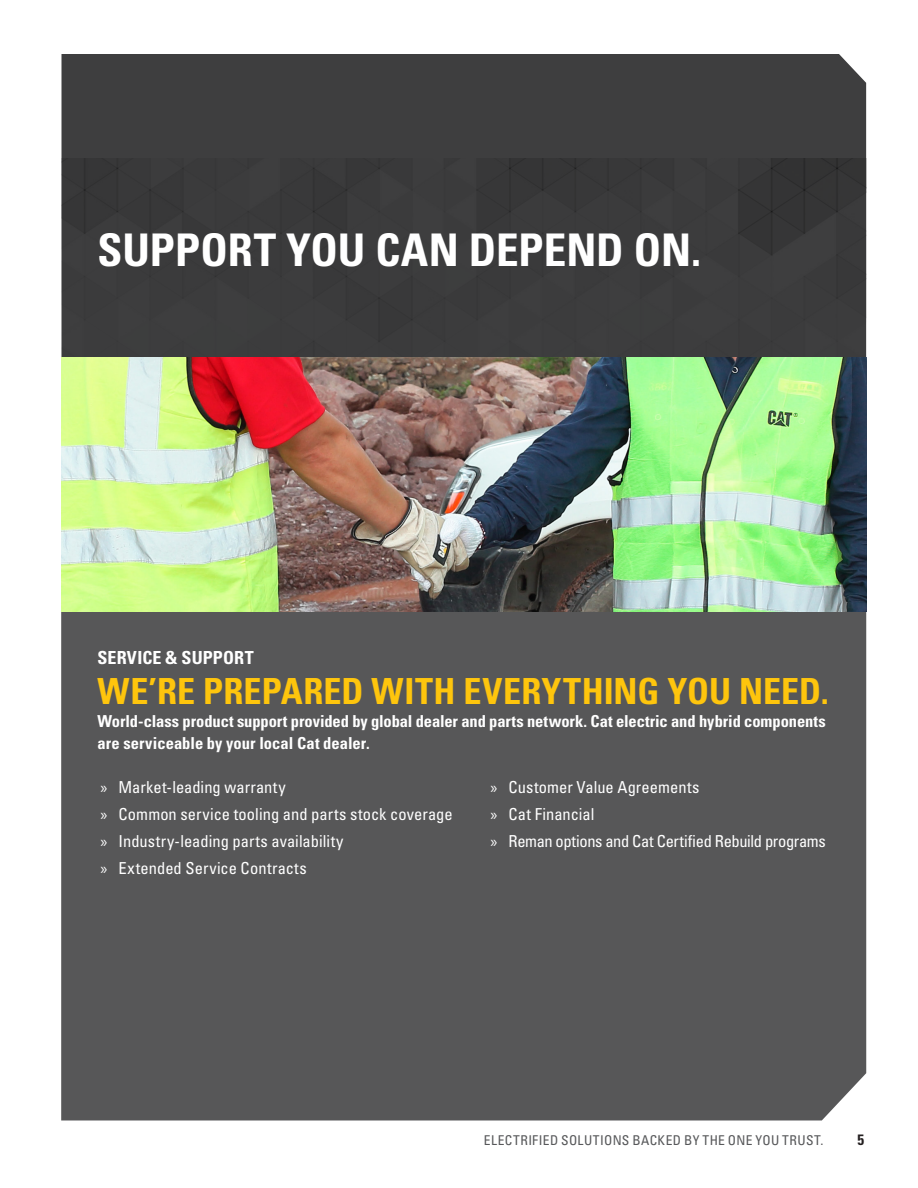
<style>
.page{position:relative;width:918px;height:1188px;background:#fff}
.page>*{position:absolute;margin:0;border:0;box-sizing:border-box;transform-origin:0 0}
.Paragraph_Style_2{font:700 condensed 45px "Univers LT Std";color:#fff}
.Paragraph_Style_2-2{font:700 condensed 36px "Univers LT Std";letter-spacing:.005em;color:#fec50d}
.Paragraph_Style_2-3{font:700 condensed 18px "Univers LT Std";letter-spacing:.01em;color:#fff}
.t1{font:condensed 16.5px "Univers LT Std";color:#fff}
.Paragraph_Style_2-4{font:700 condensed 16.5px/22.5px "Univers LT Std";letter-spacing:-.005em;color:#fff}
.t2{font:condensed 16.5px "Univers LT Std";letter-spacing:-.02em;color:#fff}
.t3{font:700 condensed 15px "Univers LT Std";color:#231f20}
.t4{font:condensed 13.5px "Univers LT Std";letter-spacing:.025em;color:#57585a}
.s1{font-family:"Myriad Pro";font-stretch:normal}
</style>
<div class="page">
<div style="left:62px;top:54px;width:804px;height:104px;background:#3e3e3f"></div>
<div style="left:62px;top:158px;width:804px;height:200px;background:#3b3b3c"></div>
<div style="left:61px;top:612px;width:805px;height:508px;background:#575758"></div>
<img style="left:61px;top:358px;width:805px;height:254px">
<p class="Paragraph_Style_2" style="left:98px;top:223px;width:605px">SUPPORT YOU CAN DEPEND ON.</p>
<p class="Paragraph_Style_2-3" style="left:98px;top:646px;width:158px">SERVICE &amp; SUPPORT</p>
<p class="Paragraph_Style_2-2" style="left:98px;top:669px;width:733px">WE’RE PREPARED WITH EVERYTHING YOU NEED.</p>
<p class="Paragraph_Style_2-4" style="left:98px;top:710px;width:730px">World-class product support provided by global dealer and parts network. Cat electric and hybrid components are serviceable by your local Cat dealer.</p>
<p class="t1" style="left:100px;top:777px;width:187px"><span class="s1">»</span> Market-leading warranty</p>
<p class="t1" style="left:100px;top:804px;width:354px"><span class="s1">»</span> Common service tooling and parts stock coverage</p>
<p class="t1" style="left:100px;top:831px;width:244px"><span class="s1">»</span> Industry-leading parts availability</p>
<p class="t1" style="left:100px;top:858px;width:208px"><span class="s1">»</span> Extended Service Contracts</p>
<p class="t1" style="left:490px;top:777px;width:210px"><span class="s1">»</span> Customer Value Agreements</p>
<p class="t1" style="left:490px;top:804px;width:105px"><span class="s1">»</span> Cat Financial</p>
<p class="t2" style="left:490px;top:831px;width:337px"><span class="s1">»</span> Reman options and Cat Certified Rebuild programs</p>
<p class="t4" style="left:484px;top:1132px;width:341px">ELECTRIFIED SOLUTIONS BACKED BY THE ONE YOU TRUST.</p>
<p class="t3" style="left:857px;top:1130px;width:8px">5</p>
</div>
